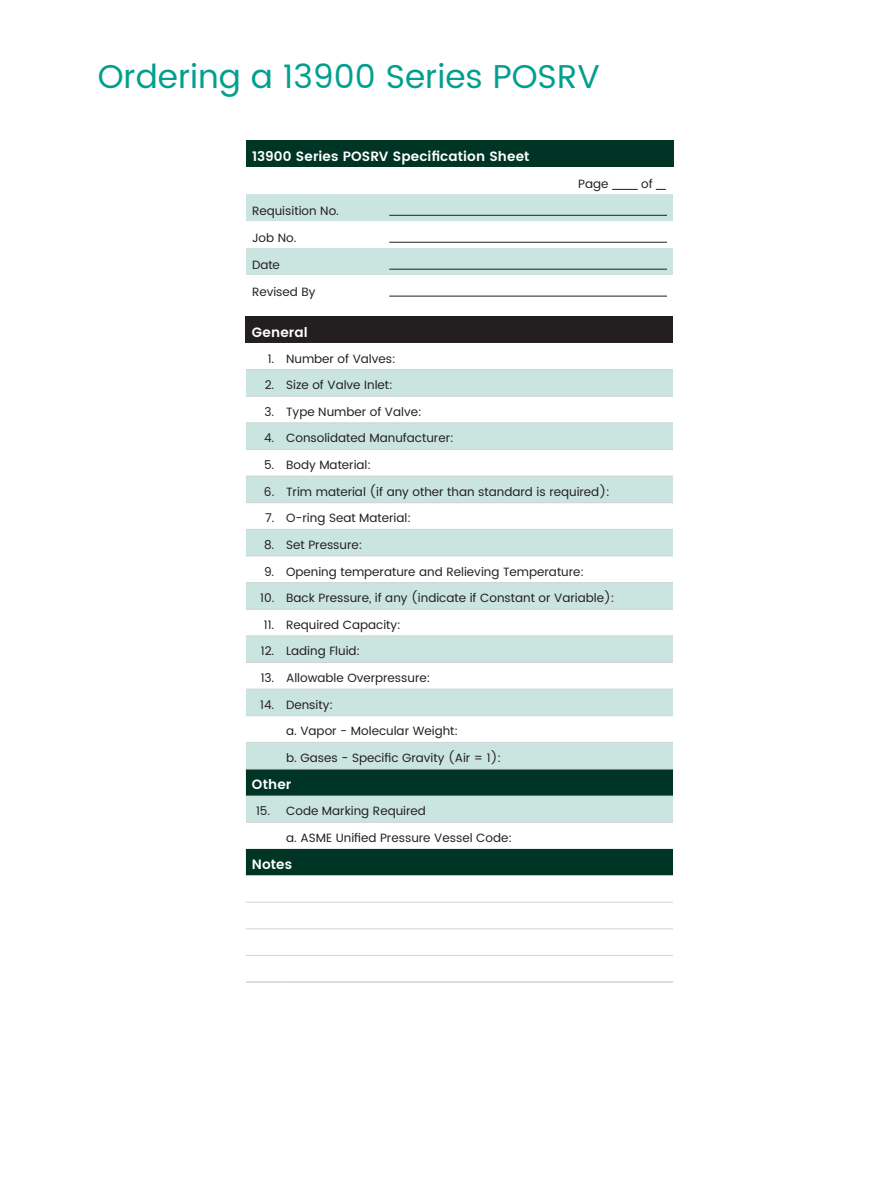
<style>
.page{position:relative;width:891px;height:1188px;background:#fff}
.page>*{position:absolute;margin:0;border:0;box-sizing:border-box;transform-origin:0 0}
.t1{font:33px "Poppins";color:#00a08e}
.t2{font:600 13.5px "Poppins";letter-spacing:.01em;color:#fff}
.t3{font:12px "Poppins";color:#231f20}
</style>
<div class="page">
<div style="left:246px;top:140px;width:427px;height:27px;background:#003525"></div>
<svg style="left:389px;top:188px;width:278px;height:108px"></svg>
<svg style="left:246px;top:189px;width:427px;height:86px"></svg>
<hr style="left:389px;top:215px;width:278px;height:1px;background:#231f20">
<hr style="left:389px;top:242px;width:278px;height:1px;background:#231f20">
<hr style="left:389px;top:269px;width:278px;height:1px;background:#231f20">
<hr style="left:389px;top:296px;width:278px;height:1px;background:#231f20">
<div style="left:246px;top:316px;width:427px;height:27px;background:#231f20"></div>
<svg style="left:246px;top:370px;width:427px;height:399px;fill:#cae4e0"></svg>
<svg style="left:246px;top:770px;width:427px;height:106px"></svg>
<svg style="left:246px;top:901px;width:427px;height:29px"></svg>
<hr style="left:246px;top:902px;width:34px;height:1px;background:#d1d3d4">
<hr style="left:280px;top:902px;width:393px;height:1px;background:#d1d3d4">
<hr style="left:246px;top:928px;width:34px;height:1px;background:#d1d3d4">
<hr style="left:280px;top:928px;width:393px;height:1px;background:#d1d3d4">
<hr style="left:246px;top:955px;width:34px;height:1px;background:#d1d3d4">
<hr style="left:280px;top:955px;width:393px;height:1px;background:#d1d3d4">
<hr style="left:246px;top:981px;width:34px;height:2px;background:#d1d3d4">
<hr style="left:280px;top:981px;width:393px;height:2px;background:#d1d3d4">
<hr style="left:246px;top:369px;width:34px;height:1px;background:#d1d3d4">
<hr style="left:280px;top:369px;width:393px;height:1px;background:#d1d3d4">
<hr style="left:246px;top:396px;width:34px;height:1px;background:#d1d3d4">
<hr style="left:280px;top:396px;width:393px;height:1px;background:#d1d3d4">
<hr style="left:246px;top:422px;width:34px;height:1px;background:#d1d3d4">
<hr style="left:280px;top:422px;width:393px;height:1px;background:#d1d3d4">
<hr style="left:246px;top:449px;width:34px;height:1px;background:#d1d3d4">
<hr style="left:280px;top:449px;width:393px;height:1px;background:#d1d3d4">
<hr style="left:246px;top:476px;width:34px;height:1px;background:#d1d3d4">
<hr style="left:280px;top:476px;width:393px;height:1px;background:#d1d3d4">
<hr style="left:246px;top:502px;width:34px;height:1px;background:#d1d3d4">
<hr style="left:280px;top:502px;width:393px;height:1px;background:#d1d3d4">
<hr style="left:246px;top:529px;width:34px;height:1px;background:#d1d3d4">
<hr style="left:280px;top:529px;width:393px;height:1px;background:#d1d3d4">
<hr style="left:246px;top:556px;width:34px;height:1px;background:#d1d3d4">
<hr style="left:280px;top:556px;width:393px;height:1px;background:#d1d3d4">
<hr style="left:246px;top:582px;width:34px;height:1px;background:#d1d3d4">
<hr style="left:280px;top:582px;width:393px;height:1px;background:#d1d3d4">
<hr style="left:246px;top:609px;width:34px;height:1px;background:#d1d3d4">
<hr style="left:280px;top:609px;width:393px;height:1px;background:#d1d3d4">
<hr style="left:246px;top:636px;width:34px;height:1px;background:#d1d3d4">
<hr style="left:280px;top:636px;width:393px;height:1px;background:#d1d3d4">
<hr style="left:246px;top:662px;width:34px;height:1px;background:#d1d3d4">
<hr style="left:280px;top:662px;width:393px;height:1px;background:#d1d3d4">
<hr style="left:246px;top:689px;width:34px;height:1px;background:#d1d3d4">
<hr style="left:280px;top:689px;width:393px;height:1px;background:#d1d3d4">
<hr style="left:246px;top:715px;width:34px;height:1px;background:#d1d3d4">
<hr style="left:280px;top:715px;width:393px;height:1px;background:#d1d3d4">
<hr style="left:246px;top:742px;width:34px;height:1px;background:#d1d3d4">
<hr style="left:280px;top:742px;width:393px;height:1px;background:#d1d3d4">
<hr style="left:246px;top:769px;width:34px;height:1px;background:#d1d3d4">
<hr style="left:280px;top:769px;width:393px;height:1px;background:#d1d3d4">
<hr style="left:246px;top:822px;width:34px;height:1px;background:#d1d3d4">
<hr style="left:280px;top:822px;width:393px;height:1px;background:#d1d3d4">
<h1 class="t1" style="left:98px;top:52px;width:504px">Ordering a 13900 Series POSRV</h1>
<p class="t2" style="left:252px;top:146px;width:279px">13900 Series POSRV Specification Sheet</p>
<p class="t3" style="left:578px;top:175px;width:32px">Page</p>
<p class="t3" style="left:641px;top:175px;width:13px">of</p>
<p class="t3" style="left:252px;top:202px;width:88px">Requisition No.</p>
<p class="t3" style="left:252px;top:229px;width:46px">Job No.</p>
<p class="t3" style="left:252px;top:256px;width:29px">Date</p>
<p class="t3" style="left:252px;top:283px;width:65px">Revised By</p>
<p class="t2" style="left:252px;top:322px;width:57px">General</p>
<p class="t3" style="left:268px;top:350px;width:130px">1. Number of Valves:</p>
<p class="t3" style="left:265px;top:376px;width:130px">2. Size of Valve Inlet:</p>
<p class="t3" style="left:265px;top:403px;width:159px">3. Type Number of Valve:</p>
<p class="t3" style="left:264px;top:430px;width:191px">4. Consolidated Manufacturer:</p>
<p class="t3" style="left:264px;top:456px;width:109px">5. Body Material:</p>
<p class="t3" style="left:264px;top:483px;width:347px">6. Trim material (if any other than standard is required):</p>
<p class="t3" style="left:265px;top:509px;width:148px">7. O-ring Seat Material:</p>
<p class="t3" style="left:264px;top:536px;width:100px">8. Set Pressure:</p>
<p class="t3" style="left:264px;top:563px;width:322px">9. Opening temperature and Relieving Temperature:</p>
<p class="t3" style="left:260px;top:589px;width:356px">10. Back Pressure, if any (indicate if Constant or Variable):</p>
<p class="t3" style="left:264px;top:616px;width:138px">11. Required Capacity:</p>
<p class="t3" style="left:261px;top:643px;width:101px">12. Lading Fluid:</p>
<p class="t3" style="left:261px;top:669px;width:171px">13. Allowable Overpressure:</p>
<p class="t3" style="left:260px;top:696px;width:74px">14. Density:</p>
<p class="t3" style="left:286px;top:722px;width:174px">a. Vapor - Molecular Weight:</p>
<p class="t3" style="left:286px;top:749px;width:216px">b. Gases - Specific Gravity (Air = 1):</p>
<p class="t2" style="left:252px;top:775px;width:41px">Other</p>
<p class="t3" style="left:256px;top:802px;width:171px">15. Code Marking Required</p>
<p class="t3" style="left:286px;top:829px;width:227px">a. ASME Unified Pressure Vessel Code:</p>
<p class="t2" style="left:252px;top:854px;width:42px">Notes</p>
</div>
